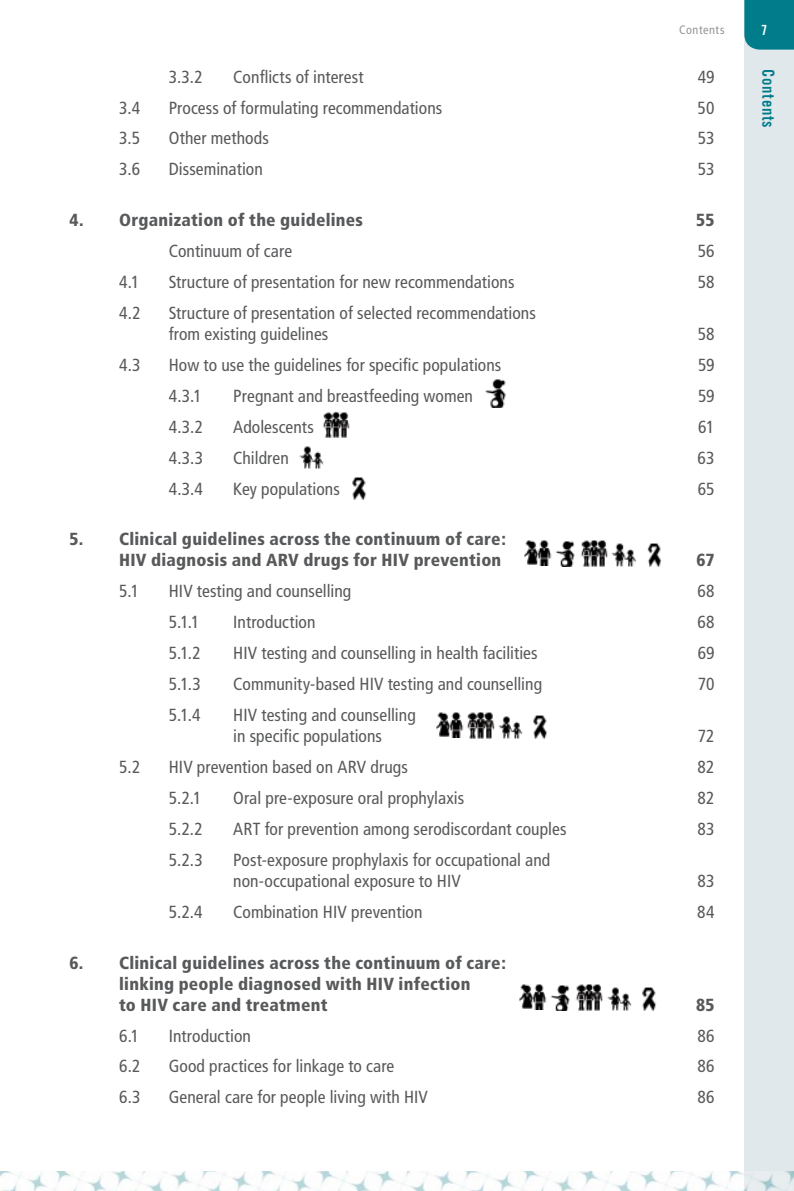
<style>
.page{position:relative;width:794px;height:1191px;background:#fff}
.page>*{position:absolute;margin:0;border:0;box-sizing:border-box;transform-origin:0 0}
.t1{font:condensed 17.5px/21px "Frutiger";letter-spacing:.005em;color:#58595b}
.t2{font:900 condensed 17.5px/21px "Frutiger";letter-spacing:.015em;color:#58595b;text-align:right}
.t3{font:16.62px "Trade Gothic Bold Cond Twenty";letter-spacing:.04em;color:#007c8a}
.t4{font:14px "Trade Gothic Bold Cond Twenty";color:#fff}
.t5{font:condensed 12.25px "Frutiger";letter-spacing:.045em;color:#939598}
</style>
<div class="page">
<div style="left:744px;top:0;width:50px;height:1191px;background:#e0e8eb"></div>
<div style="left:744px;top:0;width:50px;height:50px;background:#007c8a"></div>
<img style="left:0;top:1171px;width:794px;height:20px">
<img style="left:485px;top:379px;width:21px;height:28px">
<img style="left:322px;top:412px;width:28px;height:26px">
<img style="left:299px;top:446px;width:25px;height:23px">
<img style="left:352px;top:477px;width:14px;height:23px">
<img style="left:524px;top:540px;width:28px;height:26px">
<img style="left:555px;top:541px;width:20px;height:25px">
<img style="left:580px;top:540px;width:28px;height:26px">
<img style="left:611px;top:543px;width:25px;height:23px">
<img style="left:647px;top:543px;width:15px;height:23px">
<img style="left:436px;top:712px;width:59px;height:26px">
<img style="left:498px;top:716px;width:50px;height:22px">
<img style="left:519px;top:984px;width:51px;height:26px">
<img style="left:575px;top:984px;width:28px;height:26px">
<img style="left:607px;top:987px;width:50px;height:23px">
<p class="t5" style="left:679px;top:23px;width:47px">Contents</p>
<p class="t4" style="left:761px;top:22px;width:8px">7</p>
<p class="t3" style="left:778px;top:69px;width:60px;rotate:90deg">Contents</p>
<p class="t1" style="left:169px;top:66px;width:36px">3.3.2</p>
<p class="t1" style="left:233px;top:66px;width:132px">Conflicts of interest</p>
<p class="t1" style="left:698px;top:66px;width:18px">49</p>
<p class="t1" style="left:119px;top:97px;width:23px">3.4</p>
<p class="t1" style="left:169px;top:97px;width:275px">Process of formulating recommendations</p>
<p class="t1" style="left:697px;top:97px;width:18px">50</p>
<p class="t1" style="left:119px;top:128px;width:23px">3.5</p>
<p class="t1" style="left:169px;top:128px;width:102px">Other methods</p>
<p class="t1" style="left:698px;top:128px;width:18px">53</p>
<p class="t1" style="left:119px;top:159px;width:23px">3.6</p>
<p class="t1" style="left:169px;top:159px;width:96px">Dissemination</p>
<p class="t1" style="left:698px;top:159px;width:18px">53</p>
<p class="t2" style="left:69px;top:209px;width:295px">4. Organization of the guidelines</p>
<p class="t2" style="left:696px;top:209px;width:20px">55</p>
<p class="t1" style="left:169px;top:241px;width:125px">Continuum of care</p>
<p class="t1" style="left:697px;top:241px;width:18px">56</p>
<p class="t1" style="left:119px;top:272px;width:22px">4.1</p>
<p class="t1" style="left:169px;top:272px;width:347px">Structure of presentation for new recommendations</p>
<p class="t1" style="left:697px;top:272px;width:18px">58</p>
<p class="t1" style="left:119px;top:302px;width:23px">4.2</p>
<p class="t1" style="left:169px;top:302px;width:368px">Structure of presentation of selected recommendations from existing guidelines</p>
<p class="t1" style="left:697px;top:323px;width:18px">58</p>
<p class="t1" style="left:119px;top:354px;width:23px">4.3</p>
<p class="t1" style="left:169px;top:354px;width:334px">How to use the guidelines for specific populations</p>
<p class="t1" style="left:698px;top:354px;width:18px">59</p>
<p class="t1" style="left:169px;top:385px;width:35px">4.3.1</p>
<p class="t1" style="left:233px;top:385px;width:241px">Pregnant and breastfeeding women</p>
<p class="t1" style="left:698px;top:385px;width:18px">59</p>
<p class="t1" style="left:169px;top:416px;width:36px">4.3.2</p>
<p class="t1" style="left:233px;top:416px;width:82px">Adolescents</p>
<p class="t1" style="left:698px;top:416px;width:18px">61</p>
<p class="t1" style="left:169px;top:447px;width:36px">4.3.3</p>
<p class="t1" style="left:233px;top:447px;width:57px">Children</p>
<p class="t1" style="left:697px;top:447px;width:18px">63</p>
<p class="t1" style="left:169px;top:478px;width:36px">4.3.4</p>
<p class="t1" style="left:233px;top:478px;width:108px">Key populations</p>
<p class="t1" style="left:698px;top:478px;width:18px">65</p>
<p class="t2" style="left:69px;top:529px;width:438px">5. Clinical guidelines across the continuum of care:<br>HIV diagnosis and ARV drugs for HIV prevention</p>
<p class="t2" style="left:696px;top:550px;width:20px">67</p>
<p class="t1" style="left:119px;top:581px;width:22px">5.1</p>
<p class="t1" style="left:169px;top:581px;width:184px">HIV testing and counselling</p>
<p class="t1" style="left:697px;top:581px;width:19px">68</p>
<p class="t1" style="left:169px;top:612px;width:32px">5.1.1</p>
<p class="t1" style="left:233px;top:612px;width:84px">Introduction</p>
<p class="t1" style="left:697px;top:612px;width:19px">68</p>
<p class="t1" style="left:169px;top:643px;width:34px">5.1.2</p>
<p class="t1" style="left:233px;top:643px;width:306px">HIV testing and counselling in health facilities</p>
<p class="t1" style="left:698px;top:643px;width:18px">69</p>
<p class="t1" style="left:169px;top:673px;width:34px">5.1.3</p>
<p class="t1" style="left:233px;top:673px;width:310px">Community-based HIV testing and counselling</p>
<p class="t1" style="left:698px;top:673px;width:18px">70</p>
<p class="t1" style="left:169px;top:704px;width:33px">5.1.4</p>
<p class="t1" style="left:233px;top:704px;width:184px">HIV testing and counselling in specific populations</p>
<p class="t1" style="left:697px;top:725px;width:18px">72</p>
<p class="t1" style="left:119px;top:756px;width:23px">5.2</p>
<p class="t1" style="left:169px;top:756px;width:241px">HIV prevention based on ARV drugs</p>
<p class="t1" style="left:697px;top:756px;width:18px">82</p>
<p class="t1" style="left:169px;top:787px;width:34px">5.2.1</p>
<p class="t1" style="left:233px;top:787px;width:232px">Oral pre-exposure oral prophylaxis</p>
<p class="t1" style="left:697px;top:787px;width:18px">82</p>
<p class="t1" style="left:169px;top:818px;width:36px">5.2.2</p>
<p class="t1" style="left:233px;top:818px;width:335px">ART for prevention among serodiscordant couples</p>
<p class="t1" style="left:697px;top:818px;width:18px">83</p>
<p class="t1" style="left:169px;top:849px;width:36px">5.2.3</p>
<p class="t1" style="left:233px;top:849px;width:319px">Post-exposure prophylaxis for occupational and non-occupational exposure to HIV</p>
<p class="t1" style="left:697px;top:870px;width:18px">83</p>
<p class="t1" style="left:169px;top:901px;width:35px">5.2.4</p>
<p class="t1" style="left:233px;top:901px;width:191px">Combination HIV prevention</p>
<p class="t1" style="left:697px;top:901px;width:19px">84</p>
<p class="t2" style="left:119px;top:952px;width:388px;text-align:left;text-indent:-50px">6. Clinical guidelines across the continuum of care: linking people diagnosed with HIV infection<br>to HIV care and treatment</p>
<p class="t2" style="left:696px;top:994px;width:20px">85</p>
<p class="t1" style="left:119px;top:1025px;width:22px">6.1</p>
<p class="t1" style="left:169px;top:1025px;width:84px">Introduction</p>
<p class="t1" style="left:697px;top:1025px;width:19px">86</p>
<p class="t1" style="left:119px;top:1056px;width:23px">6.2</p>
<p class="t1" style="left:169px;top:1056px;width:227px">Good practices for linkage to care</p>
<p class="t1" style="left:697px;top:1056px;width:19px">86</p>
<p class="t1" style="left:119px;top:1087px;width:23px">6.3</p>
<p class="t1" style="left:169px;top:1087px;width:261px">General care for people living with HIV</p>
<p class="t1" style="left:697px;top:1087px;width:19px">86</p>
</div>
